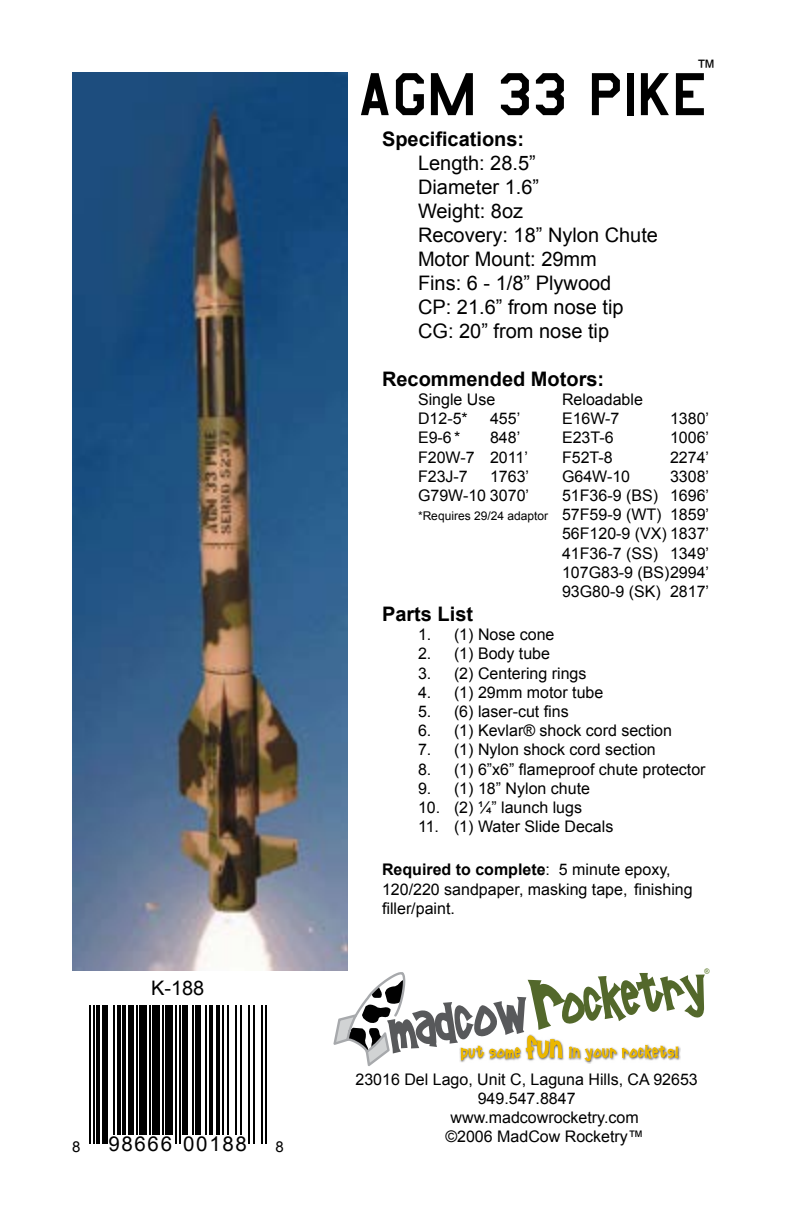
<style>
.page{position:relative;width:792px;height:1224px;background:#fff}
.page>*{position:absolute;margin:0;border:0;box-sizing:border-box;transform-origin:0 0}
.t1{font:70px "Amarillo USAF";color:#000}
.t2{font:20.4px "Arial";letter-spacing:.085em;color:#000}
.t3{font:20px/24px "Arial";color:#000}
.t4{font:700 20px "Arial";color:#000}
.t5{font:16px/19.2px "Arial";color:#000;text-align:justify}
.t6{font:15px "Arial";color:#000}
.t7{font:12px "Arial";color:#000}
.s1{font-size:16px}
.s2{font-weight:700}
</style>
<div class="page">
<hr style="left:89px;top:1005px;width:2px;height:139px;background:#000">
<hr style="left:93px;top:1005px;width:1px;height:139px;background:#000">
<hr style="left:96px;top:1005px;width:4px;height:139px;background:#000">
<div style="left:102px;top:1005px;width:6px;height:139px;background:#000"></div>
<hr style="left:113px;top:1005px;width:2px;height:129px;background:#000">
<hr style="left:117px;top:1005px;width:4px;height:129px;background:#000">
<hr style="left:122px;top:1005px;width:4px;height:129px;background:#000">
<div style="left:128px;top:1005px;width:6px;height:129px;background:#000"></div>
<hr style="left:136px;top:1005px;width:1px;height:129px;background:#000">
<div style="left:139px;top:1005px;width:8px;height:129px;background:#000"></div>
<hr style="left:149px;top:1005px;width:2px;height:129px;background:#000">
<div style="left:152px;top:1005px;width:8px;height:129px;background:#000"></div>
<hr style="left:162px;top:1005px;width:2px;height:129px;background:#000">
<div style="left:166px;top:1005px;width:7px;height:129px;background:#000"></div>
<hr style="left:175px;top:1005px;width:2px;height:139px;background:#000">
<hr style="left:179px;top:1005px;width:2px;height:139px;background:#000">
<div style="left:182px;top:1005px;width:6px;height:129px;background:#000"></div>
<hr style="left:192px;top:1005px;width:2px;height:129px;background:#000">
<div style="left:195px;top:1005px;width:6px;height:129px;background:#000"></div>
<hr style="left:205px;top:1005px;width:2px;height:129px;background:#000">
<hr style="left:209px;top:1005px;width:3px;height:129px;background:#000">
<hr style="left:216px;top:1005px;width:4px;height:129px;background:#000">
<hr style="left:222px;top:1005px;width:1px;height:129px;background:#000">
<hr style="left:227px;top:1005px;width:2px;height:129px;background:#000">
<hr style="left:235px;top:1005px;width:1px;height:129px;background:#000">
<hr style="left:240px;top:1005px;width:2px;height:129px;background:#000">
<hr style="left:248px;top:1005px;width:2px;height:139px;background:#000">
<hr style="left:253px;top:1005px;width:2px;height:139px;background:#000">
<hr style="left:261px;top:1005px;width:2px;height:139px;background:#000">
<hr style="left:265px;top:1005px;width:2px;height:139px;background:#000">
<img style="left:72px;top:72px;width:276px;height:898px">
<svg style="left:333px;top:968px;width:372px;height:98px"></svg>
<p class="t3" style="left:151px;top:976px;width:55px">K-188</p>
<p class="t6" style="left:72px;top:1136px;width:10px">8</p>
<p class="t2" style="left:108px;top:1131px;width:140px">98666 00188</p>
<p class="t6" style="left:275px;top:1136px;width:10px">8</p>
<p class="t3" style="left:696px;top:55px;width:21px">™</p>
<h1 class="t1" style="left:357px;top:59px;width:352px">AGM 33 PIKE</h1>
<p class="t4" style="left:382px;top:126px;width:144px">Specifications:</p>
<p class="t3" style="left:418px;top:151px;width:242px">Length: 28.5”<br>Diameter 1.6”<br>Weight: 8oz<br>Recovery: 18” Nylon Chute<br>Motor Mount: 29mm<br>Fins: 6 - 1/8” Plywood<br>CP: 21.6” from nose tip<br>CG: 20” from nose tip</p>
<p class="t4" style="left:382px;top:366px;width:224px">Recommended Motors:</p>
<p class="t5" style="left:418px;top:390px;width:79px">Single Use</p>
<p class="t5" style="left:562px;top:390px;width:82px">Reloadable</p>
<p class="t5" style="left:418px;top:409px;width:51px">D12-5*</p>
<p class="t5" style="left:490px;top:409px;width:32px">455’</p>
<p class="t5" style="left:562px;top:409px;width:59px">E16W-7</p>
<p class="t5" style="left:670px;top:409px;width:41px">1380’</p>
<p class="t5" style="left:418px;top:428px;width:44px">E9-6*</p>
<p class="t5" style="left:490px;top:428px;width:32px">848’</p>
<p class="t5" style="left:562px;top:428px;width:53px">E23T-6</p>
<p class="t5" style="left:670px;top:428px;width:41px">1006’</p>
<p class="t5" style="left:418px;top:448px;width:111px">F20W-7 2011’</p>
<p class="t5" style="left:562px;top:448px;width:52px">F52T-8</p>
<p class="t5" style="left:670px;top:448px;width:41px">2274’</p>
<p class="t5" style="left:418px;top:467px;width:51px">F23J-7</p>
<p class="t5" style="left:490px;top:467px;width:41px">1763’</p>
<p class="t5" style="left:562px;top:467px;width:70px">G64W-10</p>
<p class="t5" style="left:670px;top:467px;width:41px">3308’</p>
<p class="t5" style="left:418px;top:486px;width:113px">G79W-10 3070’</p>
<p class="t5" style="left:562px;top:486px;width:149px">51F36-9 (BS) 1696’</p>
<p class="t7" style="left:418px;top:508px;width:293px">*Requires 29/24 adaptor <span class="s1">57F59-9 (WT) 1859’</span></p>
<p class="t5" style="left:562px;top:524px;width:149px">56F120-9 (VX) 1837’ 41F36-7 (SS) 1349’ 107G83-9 (BS)2994’ 93G80-9 (SK) 2817’</p>
<p class="t4" style="left:382px;top:601px;width:93px">Parts List</p>
<p class="t5" style="left:418px;top:625px;width:138px">1. (1) Nose cone</p>
<p class="t5" style="left:418px;top:644px;width:134px">2. (1) Body tube</p>
<p class="t5" style="left:418px;top:664px;width:170px">3. (2) Centering rings</p>
<p class="t5" style="left:418px;top:683px;width:187px">4. (1) 29mm motor tube</p>
<p class="t5" style="left:418px;top:702px;width:152px">5. (6) laser-cut fins</p>
<p class="t5" style="left:418px;top:721px;width:256px">6. (1) Kevlar® shock cord section</p>
<p class="t5" style="left:418px;top:740px;width:239px">7. (1) Nylon shock cord section</p>
<p class="t5" style="left:418px;top:760px;width:289px">8. (1) 6”x6” flameproof chute protector</p>
<p class="t5" style="left:418px;top:779px;width:174px">9. (1) 18” Nylon chute</p>
<p class="t5" style="left:418px;top:798px;width:166px">10. (2) ¼” launch lugs</p>
<p class="t5" style="left:418px;top:817px;width:197px">11. (1) Water Slide Decals</p>
<p class="t5" style="left:382px;top:860px;width:312px;text-align:left"><span class="s2">Required to complete</span>: 5 minute epoxy,<br>120/220 sandpaper, masking tape, finishing filler/paint.</p>
<p class="t5" style="left:355px;top:1070px;width:344px">23016 Del Lago, Unit C, Laguna Hills, CA 92653</p>
<p class="t5" style="left:478px;top:1089px;width:99px">949.547.8847</p>
<p class="t5" style="left:451px;top:1108px;width:190px">www.madcowrocketry.com</p>
<p class="t5" style="left:445px;top:1127px;width:200px">©2006 MadCow Rocketry™</p>
</div>
